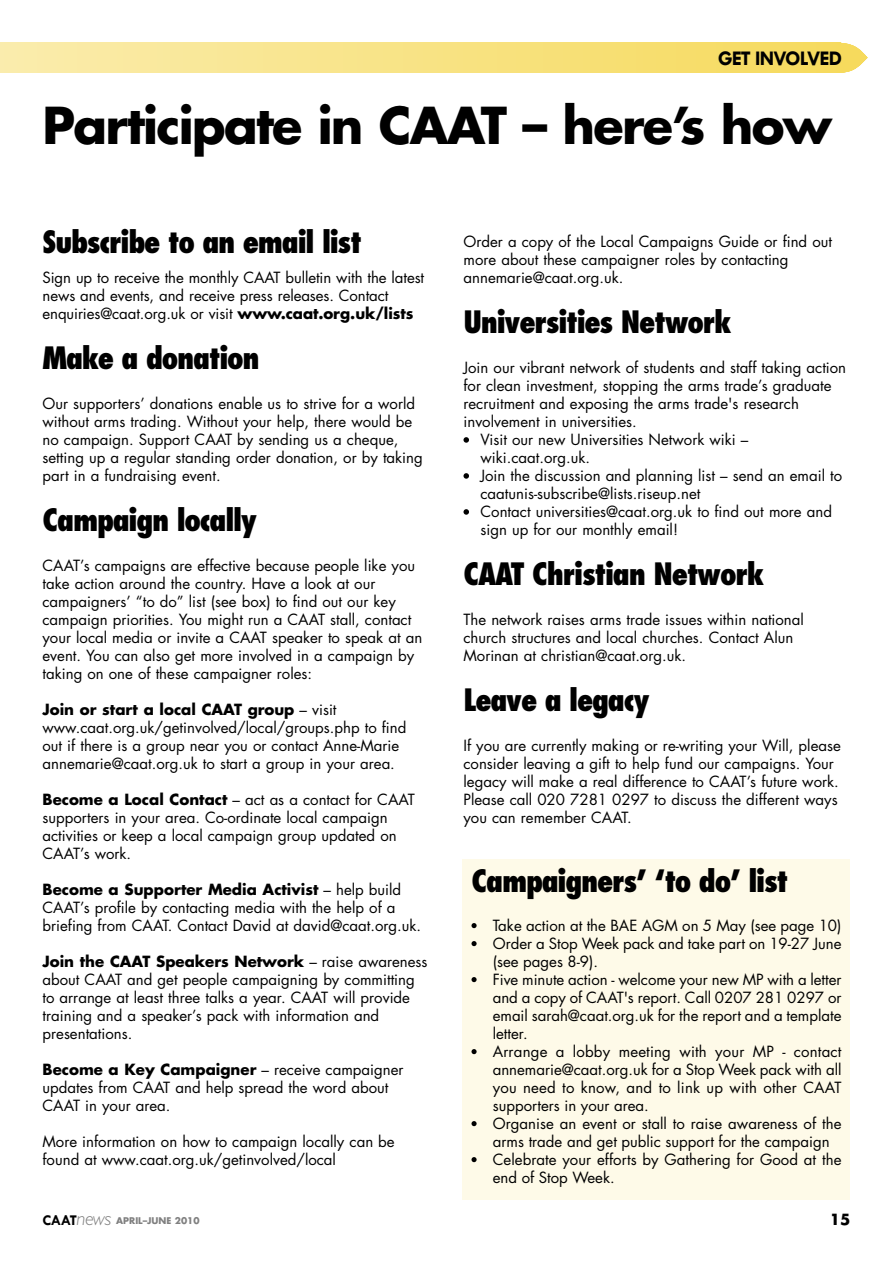
<style>
.page{position:relative;width:893px;height:1263px;background:#fff}
.page>*{position:absolute;margin:0;border:0;box-sizing:border-box;transform-origin:0 0}
.t1{font:700 49.5px "Futura";letter-spacing:-.035em;color:#000}
.t2{font:800 condensed 30px "Futura";letter-spacing:-.04em;color:#000}
.t3{font:700 21px "Tw Cen";letter-spacing:-.04em;color:#000}
.t4{font:15px/18px "Futura";color:#000}
.t5{font:700 15px "Futura";color:#000}
.t6{font:700 9px "Futura";color:#808080}
.s1{font-weight:700}
.s2{font-family:"Tw Cen";font-size:15px;color:#000}
.s3{font-family:"Gill Sans";font-weight:300;font-style:italic;font-size:19.5px}
</style>
<div class="page">
<svg style="left:463px;top:437px;width:6px;height:6px"></svg>
<svg style="left:463px;top:473px;width:6px;height:6px"></svg>
<svg style="left:463px;top:509px;width:6px;height:6px"></svg>
<div style="left:0;top:43px;width:841px;height:30px;background:linear-gradient(to right,#faecad,#f6da5d)"></div>
<svg style="left:838px;top:43px;width:29px;height:30px"></svg>
<div style="left:462px;top:859px;width:388px;height:340px;background:#fefae8"></div>
<svg style="left:471px;top:923px;width:6px;height:5px"></svg>
<svg style="left:471px;top:941px;width:6px;height:5px"></svg>
<svg style="left:471px;top:977px;width:6px;height:5px"></svg>
<svg style="left:471px;top:1049px;width:6px;height:5px"></svg>
<svg style="left:471px;top:1121px;width:6px;height:5px"></svg>
<svg style="left:471px;top:1157px;width:6px;height:5px"></svg>
<h3 class="t3" style="left:718px;top:47px;width:125px">GET INVOLVED</h3>
<h1 class="t1" style="left:43px;top:103px;width:791px">Participate in CAAT – here’s how</h1>
<h2 class="t2" style="left:43px;top:229px;width:321px">Subscribe to an email list</h2>
<p class="t4" style="left:43px;top:270px;width:383px">Sign up to receive the monthly CAAT bulletin with the latest news and events, and receive press releases. Contact enquiries@caat.org.uk or visit <span class="s1">www.caat.org.uk/lists</span></p>
<h2 class="t2" style="left:43px;top:345px;width:219px">Make a donation</h2>
<p class="t4" style="left:43px;top:396px;width:382px">Our supporters’ donations enable us to strive for a world without arms trading. Without your help, there would be no campaign. Support CAAT by sending us a cheque, setting up a regular standing order donation, or by taking part in a fundraising event.</p>
<h2 class="t2" style="left:43px;top:507px;width:216px">Campaign locally</h2>
<p class="t4" style="left:43px;top:558px;width:381px">CAAT’s campaigns are effective because people like you take action around the country. Have a look at our campaigners’ “to do” list (see box) to find out our key campaign priorities. You might run a CAAT stall, contact your local media or invite a CAAT speaker to speak at an event. You can also get more involved in a campaign by taking on one of these campaigner roles:</p>
<p class="t4" style="left:43px;top:702px;width:365px"><span class="s1">Join or start a local CAAT group</span> – visit www.caat.org.uk/getinvolved/local/groups.php to find out if there is a group near you or contact Anne-Marie annemarie@caat.org.uk to start a group in your area.</p>
<p class="t4" style="left:43px;top:792px;width:374px"><span class="s1">Become a Local Contact</span> – act as a contact for CAAT supporters in your area. Co-ordinate local campaign activities or keep a local campaign group updated on CAAT’s work.</p>
<p class="t4" style="left:43px;top:882px;width:380px"><span class="s1">Become a Supporter Media Activist</span> – help build<br>CAAT’s profile by contacting media with the help of a briefing from CAAT. Contact David at david@caat.org.uk.</p>
<p class="t4" style="left:43px;top:954px;width:387px"><span class="s1">Join the CAAT Speakers Network</span> – raise awareness about CAAT and get people campaigning by committing to arrange at least three talks a year. CAAT will provide training and a speaker’s pack with information and presentations.</p>
<p class="t4" style="left:43px;top:1062px;width:363px"><span class="s1">Become a Key Campaigner</span> – receive campaigner updates from CAAT and help spread the word about<br>CAAT in your area.</p>
<p class="t4" style="left:43px;top:1134px;width:354px">More information on how to campaign locally can be found at www.caat.org.uk/getinvolved/local</p>
<p class="t4" style="left:463px;top:234px;width:370px">Order a copy of the Local Campaigns Guide or find out more about these campaigner roles by contacting annemarie@caat.org.uk.</p>
<h2 class="t2" style="left:463px;top:309px;width:270px">Universities Network</h2>
<p class="t4" style="left:463px;top:360px;width:384px">Join our vibrant network of students and staff taking action</p>
<p class="t4" style="left:463px;top:378px;width:370px">for clean investment, stopping the arms trade’s graduate</p>
<p class="t4" style="left:463px;top:396px;width:337px">recruitment and exposing the arms trade's research</p>
<p class="t4" style="left:463px;top:414px;width:175px">involvement in universities.</p>
<p class="t4" style="left:480px;top:432px;width:269px">Visit our new Universities Network wiki –</p>
<p class="t4" style="left:480px;top:450px;width:111px">wiki.caat.org.uk.</p>
<p class="t4" style="left:480px;top:468px;width:363px">Join the discussion and planning list – send an email to</p>
<p class="t4" style="left:480px;top:486px;width:221px">caatunis-subscribe@lists.riseup.net</p>
<p class="t4" style="left:480px;top:504px;width:353px">Contact universities@caat.org.uk to find out more and</p>
<p class="t4" style="left:480px;top:522px;width:199px">sign up for our monthly email!</p>
<h2 class="t2" style="left:463px;top:561px;width:302px">CAAT Christian Network</h2>
<p class="t4" style="left:463px;top:612px;width:342px">The network raises arms trade issues within national church structures and local churches. Contact Alun<br>Morinan at christian@caat.org.uk.</p>
<h2 class="t2" style="left:463px;top:687px;width:188px">Leave a legacy</h2>
<p class="t4" style="left:463px;top:738px;width:379px">If you are currently making or re-writing your Will, please consider leaving a gift to help fund our campaigns. Your legacy will make a real difference to CAAT’s future work.<br>Please call 020 7281 0297 to discuss the different ways you can remember CAAT.</p>
<h2 class="t2" style="left:471px;top:868px;width:318px">Campaigners’ ‘to do’ list</h2>
<p class="t4" style="left:493px;top:918px;width:350px">Take action at the BAE AGM on 5 May (see page 10)<br>Order a Stop Week pack and take part on 19-27 June (see pages 8-9).<br>Five minute action - welcome your new MP with a letter and a copy of CAAT's report. Call 0207 281 0297 or email sarah@caat.org.uk for the report and a template letter.<br>Arrange a lobby meeting with your MP - contact annemarie@caat.org.uk for a Stop Week pack with all you need to know, and to link up with other CAAT supporters in your area.<br>Organise an event or stall to raise awareness of the arms trade and get public support for the campaign Celebrate your efforts by Gathering for Good at the end of Stop Week.</p>
<p class="t6" style="left:43px;top:1216px;width:159px"><span class="s2">CAAT</span><span class="s3">news</span> APRIL–JUNE 2010</p>
<p class="t5" style="left:830px;top:1212px;width:22px">15</p>
</div>
